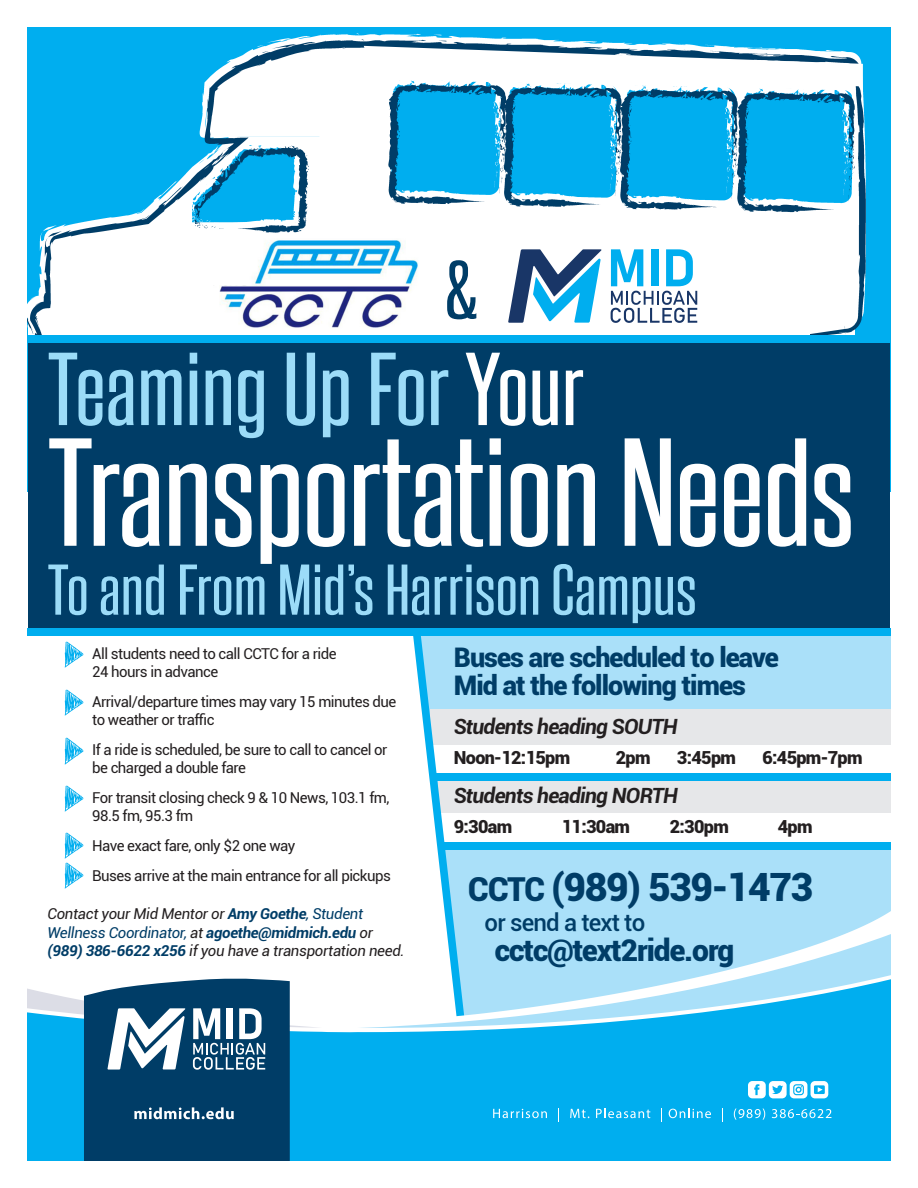
<style>
.page{position:relative;width:918px;height:1188px;background:#fff}
.page>*{position:absolute;margin:0;border:0;box-sizing:border-box;transform-origin:0 0}
.t1{font:130.5px "Steelfish Rg";letter-spacing:-.01em;color:#fff;scale:1.25 1}
.t2{font:87.9px "Steelfish Rg";color:#9cdcf8;scale:1.25 1}
.t3{font:70.5px "Steelfish Rg";color:#003d67;scale:1.25 1}
.t4{font:60.9px "Steelfish Rg";color:#9cdcf8;scale:1.25 1}
.t5{font:900 39px "Roboto";letter-spacing:-.035em;color:#003d67}
.t6{font:900 30px "Roboto";letter-spacing:-.035em;color:#003d67}
.t7{font:900 27px/28.5px "Roboto";letter-spacing:-.035em;color:#003d67}
.t8{font:500 24px "Roboto";letter-spacing:-.035em;color:#003d67}
.t9{font:italic 700 21px "Roboto";letter-spacing:-.035em;color:#231f20}
.t10{font:900 18px "Roboto";letter-spacing:-.035em;color:#231f20}
.t11{font:15px/18px "Roboto";letter-spacing:-.035em;color:#231f20}
.t12{font:italic 700 15px/19.5px "Roboto";color:#003d67}
.t13{font:italic 15px "Roboto";letter-spacing:-.02em;color:#231f20}
.s1{color:#fff}
.s2{font-size:33px}
.s3{font-weight:400;color:#231f20}
.s4{font-weight:400}
.s5{font-weight:700;color:#003d67}
</style>
<div class="page">
<div style="left:465px;top:636px;width:426px;height:276px;background:#aae0f9"></div>
<div style="left:439px;top:813px;width:452px;height:28px;background:#fff"></div>
<div style="left:439px;top:778px;width:452px;height:35px;background:#e6e7e9"></div>
<div style="left:431px;top:745px;width:460px;height:28px;background:#fff"></div>
<div style="left:431px;top:709px;width:460px;height:36px;background:#e6e7e9"></div>
<svg style="left:413px;top:636px;width:52px;height:276px"></svg>
<div style="left:444px;top:912px;width:445px;height:22px;background:#aae0f9"></div>
<div style="left:27px;top:27px;width:864px;height:465px;background:#00aeef"></div>
<img style="left:27px;top:39px;width:839px;height:296px">
<div style="left:233px;top:108px;width:122px;height:42px;background:#fff"></div>
<svg style="left:364px;top:46px;width:499px;height:48px;background:#c8dbe5"></svg>
<div style="left:80px;top:281px;width:730px;height:117px;background:#fff"></div>
<img style="left:213px;top:239px;width:205px;height:97px">
<div style="left:28px;top:336px;width:862px;height:298px;background:#003d67"></div>
<svg style="left:611px;top:249px;width:86px;height:74px"></svg>
<svg style="left:508px;top:249px;width:94px;height:74px"></svg>
<svg style="left:447px;top:934px;width:444px;height:45px;background:#b0e2f9"></svg>
<svg style="left:322px;top:979px;width:569px;height:182px;background:#2dbbf1"></svg>
<div style="left:748px;top:1081px;width:18px;height:17px;background:#fff;border-radius:4px"></div>
<svg style="left:754px;top:1084px;width:5px;height:11px"></svg>
<div style="left:769px;top:1081px;width:18px;height:17px;background:#fff;border-radius:4px"></div>
<svg style="left:772px;top:1085px;width:11px;height:9px"></svg>
<div style="left:790px;top:1081px;width:17px;height:17px;background:#fff;border-radius:4px"></div>
<svg style="left:793px;top:1084px;width:11px;height:11px"></svg>
<div style="left:811px;top:1081px;width:17px;height:17px;background:#fff;border-radius:4px"></div>
<div style="left:814px;top:1085px;width:11px;height:9px;background:#00aeef"></div>
<svg style="left:818px;top:1087px;width:5px;height:5px"></svg>
<svg style="left:493px;top:1109px;width:54px;height:9px"></svg>
<svg style="left:558px;top:1108px;width:1px;height:13px"></svg>
<svg style="left:570px;top:1109px;width:19px;height:9px"></svg>
<svg style="left:596px;top:1108px;width:54px;height:10px"></svg>
<svg style="left:661px;top:1108px;width:1px;height:13px"></svg>
<svg style="left:669px;top:1108px;width:42px;height:10px"></svg>
<svg style="left:722px;top:1108px;width:1px;height:13px"></svg>
<svg style="left:734px;top:1109px;width:31px;height:11px"></svg>
<svg style="left:772px;top:1109px;width:59px;height:9px"></svg>
<svg style="left:27px;top:978px;width:295px;height:183px;background:#2e7aa2"></svg>
<img style="left:64px;top:641px;width:20px;height:27px">
<img style="left:64px;top:690px;width:20px;height:26px">
<img style="left:64px;top:738px;width:20px;height:26px">
<img style="left:64px;top:785px;width:20px;height:26px">
<img style="left:64px;top:833px;width:20px;height:26px">
<img style="left:64px;top:862px;width:20px;height:27px">
<div style="left:437px;top:773px;width:454px;height:8px;background:#00aeef"></div>
<div style="left:443px;top:842px;width:448px;height:8px;background:#00aeef"></div>
<div style="left:27px;top:628px;width:864px;height:8px;background:#00aeef"></div>
<div style="left:27px;top:336px;width:864px;height:7px;background:#00aeef"></div>
<p class="t3" style="left:445px;top:247px;width:28px">&amp;</p>
<p class="t2" style="left:48px;top:335px;width:431px">Teaming Up For <span class="s1">Your</span></p>
<p class="t1" style="left:48px;top:413px;width:648px">Transportation Needs</p>
<p class="t4" style="left:48px;top:553px;width:521px">To and From Mid’s Harrison Campus</p>
<p class="t11" style="left:92px;top:644px;width:246px">All students need to call CCTC for a ride<br>24 hours in advance</p>
<p class="t11" style="left:92px;top:692px;width:306px">Arrival/departure times may vary 15 minutes due to weather or traffic</p>
<p class="t11" style="left:92px;top:740px;width:297px">If a ride is scheduled, be sure to call to cancel or be charged a double fare</p>
<p class="t11" style="left:92px;top:788px;width:299px">For transit closing check 9 &amp; 10 News, 103.1 fm,<br>98.5 fm, 95.3 fm</p>
<p class="t11" style="left:92px;top:836px;width:205px">Have exact fare, only $2 one way</p>
<p class="t11" style="left:92px;top:866px;width:300px">Buses arrive at the main entrance for all pickups</p>
<p class="t7" style="left:454px;top:642px;width:327px">Buses are scheduled to leave<br>Mid at the following times</p>
<p class="t9" style="left:454px;top:712px;width:225px">Students heading SOUTH</p>
<p class="t10" style="left:454px;top:745px;width:118px">Noon-12:15pm</p>
<p class="t10" style="left:616px;top:745px;width:36px">2pm</p>
<p class="t10" style="left:677px;top:745px;width:61px">3:45pm</p>
<p class="t10" style="left:762px;top:745px;width:102px">6:45pm-7pm</p>
<p class="t9" style="left:454px;top:781px;width:226px">Students heading NORTH</p>
<p class="t10" style="left:454px;top:814px;width:60px">9:30am</p>
<p class="t10" style="left:562px;top:814px;width:70px">11:30am</p>
<p class="t10" style="left:670px;top:814px;width:61px">2:30pm</p>
<p class="t10" style="left:778px;top:814px;width:36px">4pm</p>
<p class="t5" style="left:468px;top:859px;width:347px"><span class="s2">CCTC</span> (989) 539-1473</p>
<p class="t8" style="left:485px;top:905px;width:162px">or send a text to</p>
<p class="t6" style="left:495px;top:929px;width:241px">cctc@text2ride.org</p>
<p class="t12" style="left:48px;top:903px;width:327px"><span class="s3">Contact your Mid Mentor or</span> Amy Goethe<span class="s4">, Student<br>Wellness Coordinator,</span> <span class="s3">at</span> agoethe@midmich.edu <span class="s3">or</span></p>
<p class="t13" style="left:48px;top:941px;width:359px"><span class="s5">(989) 386-6622 x256</span> if you have a transportation need.</p>
</div>
